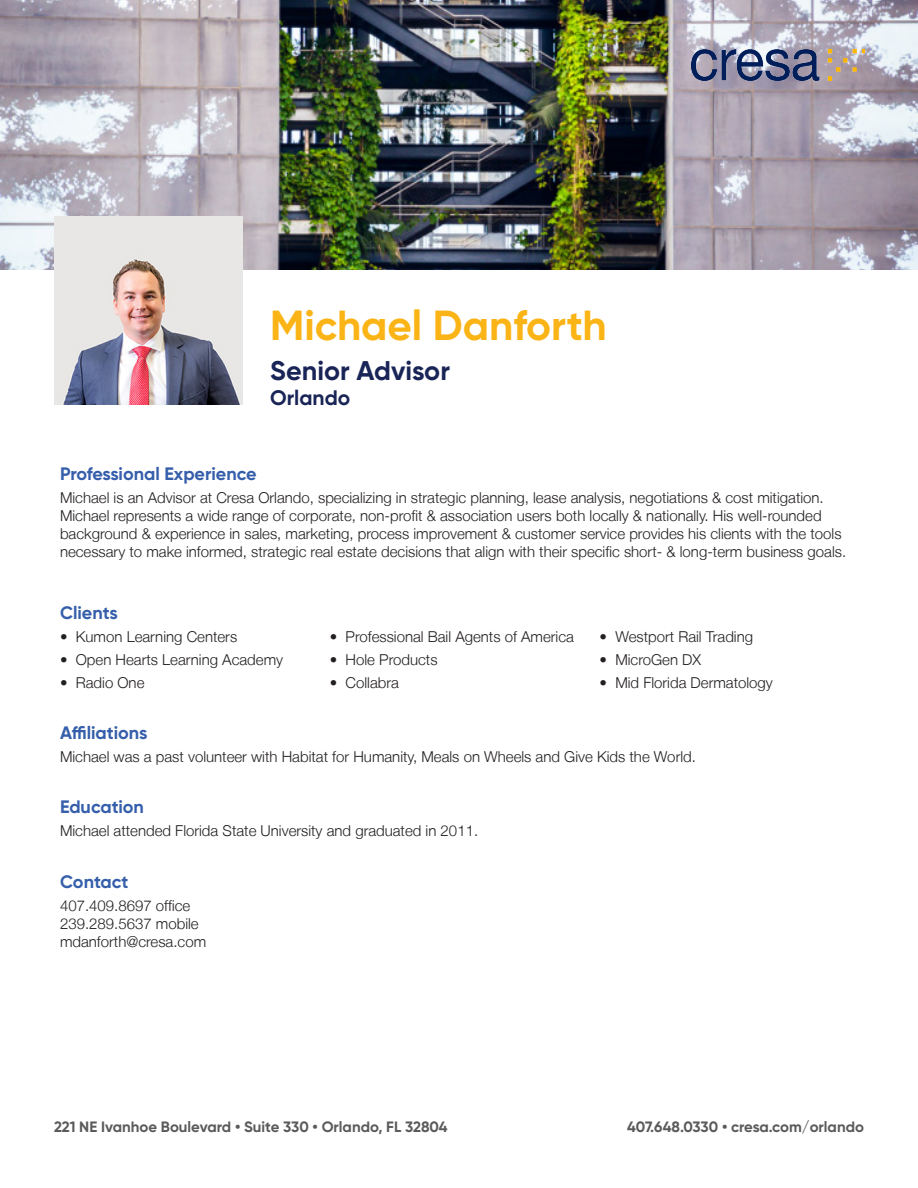
<style>
.page{position:relative;width:918px;height:1188px;background:#fff}
.page>*{position:absolute;margin:0;border:0;box-sizing:border-box;transform-origin:0 0}
.t1{font:700 42px "Gilroy";color:#fbb416}
.t2{font:700 27px "Gilroy";color:#1a2557}
.t3{font:700 21px "Gilroy";color:#1a2557}
.t4{font:700 18px "Gilroy";color:#355eab}
.t5{font:300 15px/18px "Helvetica Neue LT";color:#231f20}
.t6{font:700 15px "Gilroy";color:#595a59}
</style>
<div class="page">
<img style="left:0;top:0;width:918px;height:270px">
<img style="left:54px;top:216px;width:189px;height:189px">
<img style="left:691px;top:50px;width:173px;height:30px">
<p class="t1" style="left:270px;top:299px;width:338px">Michael Danforth</p>
<p class="t2" style="left:270px;top:354px;width:181px">Senior Advisor</p>
<p class="t3" style="left:270px;top:385px;width:82px">Orlando</p>
<p class="t4" style="left:60px;top:462px;width:198px">Professional Experience</p>
<p class="t5" style="left:60px;top:488px;width:788px">Michael is an Advisor at Cresa Orlando, specializing in strategic planning, lease analysis, negotiations &amp; cost mitigation.<br>Michael represents a wide range of corporate, non-profit &amp; association users both locally &amp; nationally. His well-rounded background &amp; experience in sales, marketing, process improvement &amp; customer service provides his clients with the tools necessary to make informed, strategic real estate decisions that align with their specific short- &amp; long-term business goals.</p>
<p class="t4" style="left:60px;top:602px;width:59px">Clients</p>
<p class="t5" style="left:60px;top:627px;width:179px">• Kumon Learning Centers</p>
<p class="t5" style="left:330px;top:627px;width:246px">• Professional Bail Agents of America</p>
<p class="t5" style="left:600px;top:627px;width:155px">• Westport Rail Trading</p>
<p class="t5" style="left:60px;top:650px;width:225px">• Open Hearts Learning Academy</p>
<p class="t5" style="left:330px;top:650px;width:109px">• Hole Products</p>
<p class="t5" style="left:600px;top:650px;width:103px">• MicroGen DX</p>
<p class="t5" style="left:60px;top:673px;width:86px">• Radio One</p>
<p class="t5" style="left:330px;top:673px;width:71px">• Collabra</p>
<p class="t5" style="left:600px;top:673px;width:175px">• Mid Florida Dermatology</p>
<p class="t4" style="left:60px;top:722px;width:89px">Affiliations</p>
<p class="t5" style="left:60px;top:748px;width:637px">Michael was a past volunteer with Habitat for Humanity, Meals on Wheels and Give Kids the World.</p>
<p class="t4" style="left:60px;top:796px;width:86px">Education</p>
<p class="t5" style="left:60px;top:821px;width:420px">Michael attended Florida State University and graduated in 2011.</p>
<p class="t4" style="left:60px;top:871px;width:70px">Contact</p>
<p class="t5" style="left:60px;top:896px;width:132px">407.409.8697 office</p>
<p class="t5" style="left:60px;top:914px;width:140px">239.289.5637 mobile</p>
<p class="t5" style="left:60px;top:932px;width:148px">mdanforth@cresa.com</p>
<p class="t6" style="left:54px;top:1118px;width:395px">221 NE Ivanhoe Boulevard • Suite 330 • Orlando, FL 32804</p>
<p class="t6" style="left:627px;top:1118px;width:238px">407.648.0330 • cresa.com/orlando</p>
</div>
